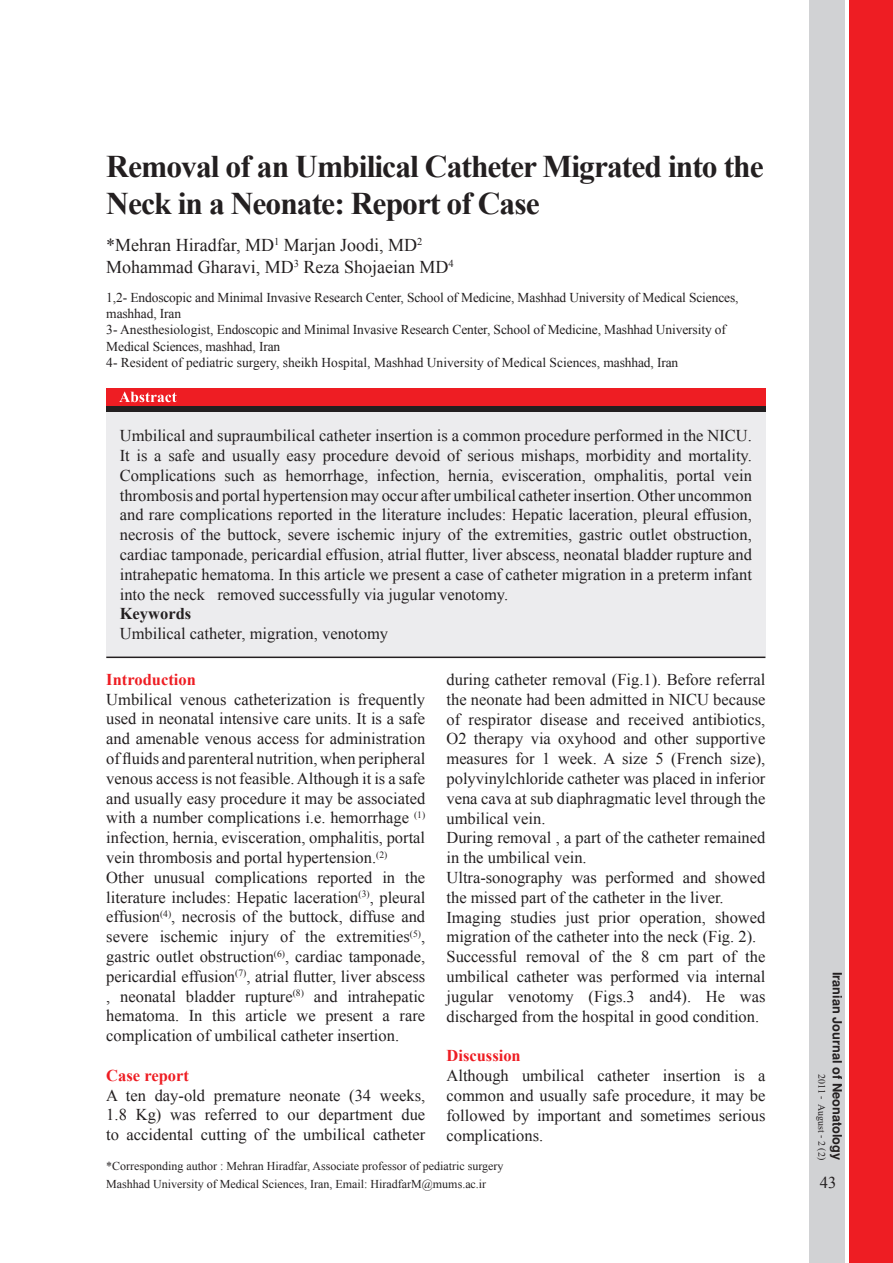
<style>
.page{position:relative;width:893px;height:1263px;background:#fff}
.page>*{position:absolute;margin:0;border:0;box-sizing:border-box;transform-origin:0 0}
.t1{font:700 31.5px/37.8px "Times New Roman";letter-spacing:-.03em;color:#231f20}
.t2{font:18px "Times New Roman";color:#231f20}
.t3{font:700 18px "Win Soft Pro";color:#231f20}
.t4{font:16.5px/19.8px "Times New Roman";color:#231f20;text-align:justify}
.t5{font:700 16.5px "Times New Roman";color:#ee1d23}
.t6{font:700 16.5px "Times New Roman";color:#231f20}
.t7{font:15px "Angsana UPC";color:#231f20}
.t8{font:13.5px/16.2px "Times New Roman";letter-spacing:-.01em;color:#231f20}
.t9{font:12px/18px "Times New Roman";color:#231f20}
</style>
<div class="page">
<div style="left:809px;top:0;width:46px;height:1263px;background:#d1d2d4"></div>
<div style="left:846px;top:0;width:47px;height:1263px;background:#ee1d23"></div>
<hr style="left:846px;top:0;width:3px;height:1263px;background:#fff">
<div style="left:106px;top:397px;width:659px;height:261px;background:#ececee"></div>
<div style="left:106px;top:388px;width:659px;height:24px;background:#ee1d23"></div>
<div style="left:106px;top:406px;width:659px;height:6px;background:#231f20"></div>
<svg style="left:119px;top:391px;width:58px;height:11px"></svg>
<hr style="left:106px;top:656px;width:659px;height:2px;background:#231f20">
<p class="t1" style="left:106px;top:146px;width:659px">Removal of an Umbilical Catheter Migrated into the<br>Neck in a Neonate: Report of Case</p>
<p class="t2" style="left:106px;top:233px;width:318px">*Mehran Hiradfar, MD<sup>1</sup> Marjan Joodi, MD<sup>2</sup></p>
<p class="t2" style="left:106px;top:255px;width:349px">Mohammad Gharavi, MD<sup>3</sup> Reza Shojaeian MD<sup>4</sup></p>
<p class="t8" style="left:106px;top:289px;width:634px">1,2- Endoscopic and Minimal Invasive Research Center, School of Medicine, Mashhad University of Medical Sciences, mashhad, Iran</p>
<p class="t8" style="left:106px;top:322px;width:621px">3- Anesthesiologist, Endoscopic and Minimal Invasive Research Center, School of Medicine, Mashhad University of<br>Medical Sciences, mashhad, Iran</p>
<p class="t8" style="left:106px;top:354px;width:573px">4- Resident of pediatric surgery, sheikh Hospital, Mashhad University of Medical Sciences, mashhad, Iran</p>
<p class="t4" style="left:120px;top:425px;width:634px">Umbilical and supraumbilical catheter insertion is a common procedure performed in the NICU.<br>It is a safe and usually easy procedure devoid of serious mishaps, morbidity and mortality.<br>Complications such as hemorrhage, infection, hernia, evisceration, omphalitis, portal vein thrombosis and portal hypertension may occur after umbilical catheter insertion. Other uncommon and rare complications reported in the literature includes: Hepatic laceration, pleural effusion, necrosis of the buttock, severe ischemic injury of the extremities, gastric outlet obstruction, cardiac tamponade, pericardial effusion, atrial flutter, liver abscess, neonatal bladder rupture and intrahepatic hematoma. In this article we present a case of catheter migration in a preterm infant into the neck removed successfully via jugular venotomy.</p>
<p class="t6" style="left:120px;top:602px;width:73px">Keywords</p>
<p class="t4" style="left:120px;top:623px;width:270px">Umbilical catheter, migration, venotomy</p>
<p class="t5" style="left:106px;top:668px;width:91px">Introduction</p>
<p class="t4" style="left:106px;top:689px;width:320px">Umbilical venous catheterization is frequently used in neonatal intensive care units. It is a safe and amenable venous access for administration of fluids and parenteral nutrition, when peripheral venous access is not feasible. Although it is a safe and usually easy procedure it may be associated with a number complications i.e. hemorrhage <sup>(1) </sup>infection, hernia, evisceration, omphalitis, portal vein thrombosis and portal hypertension.<sup>(2)</sup></p>
<p class="t4" style="left:106px;top:867px;width:320px">Other unusual complications reported in the literature includes: Hepatic laceration<sup>(3)</sup>, pleural effusion<sup>(4)</sup>, necrosis of the buttock, diffuse and severe ischemic injury of the extremities<sup>(5)</sup>, gastric outlet obstruction<sup>(6)</sup>, cardiac tamponade, pericardial effusion<sup>(7)</sup>, atrial flutter, liver abscess , neonatal bladder rupture<sup>(8)</sup> and intrahepatic hematoma. In this article we present a rare complication of umbilical catheter insertion.</p>
<p class="t5" style="left:106px;top:1064px;width:84px">Case report</p>
<p class="t4" style="left:106px;top:1085px;width:320px">A ten day-old premature neonate (34 weeks, 1.8 Kg) was referred to our department due to accidental cutting of the umbilical catheter</p>
<p class="t4" style="left:446px;top:669px;width:320px">during catheter removal (Fig.1). Before referral the neonate had been admitted in NICU because of respirator disease and received antibiotics, O2 therapy via oxyhood and other supportive measures for 1 week. A size 5 (French size), polyvinylchloride catheter was placed in inferior vena cava at sub diaphragmatic level through the umbilical vein.</p>
<p class="t4" style="left:446px;top:828px;width:320px">During removal , a part of the catheter remained in the umbilical vein.</p>
<p class="t4" style="left:446px;top:867px;width:320px">Ultra-sonography was performed and showed the missed part of the catheter in the liver.</p>
<p class="t4" style="left:446px;top:907px;width:320px">Imaging studies just prior operation, showed migration of the catheter into the neck (Fig. 2).</p>
<p class="t4" style="left:446px;top:946px;width:320px">Successful removal of the 8 cm part of the umbilical catheter was performed via internal jugular venotomy (Figs.3 and4). He was discharged from the hospital in good condition.</p>
<p class="t5" style="left:446px;top:1044px;width:76px">Discussion</p>
<p class="t4" style="left:446px;top:1065px;width:320px">Although umbilical catheter insertion is a common and usually safe procedure, it may be followed by important and sometimes serious complications.</p>
<p class="t9" style="left:106px;top:1157px;width:399px">*Corresponding author : Mehran Hiradfar, Associate professor of pediatric surgery<br>Mashhad University of Medical Sciences, Iran, Email: HiradfarM@mums.ac.ir</p>
<p class="t3" style="left:851px;top:971px;width:190px;rotate:90deg">Iranian Journal of Neonatology</p>
<p class="t4" style="left:820px;top:1172px;width:18px">43</p>
<p class="t7" style="left:833px;top:1074px;width:88px;rotate:90deg">2011 - August - 2 (2)</p>
</div>
